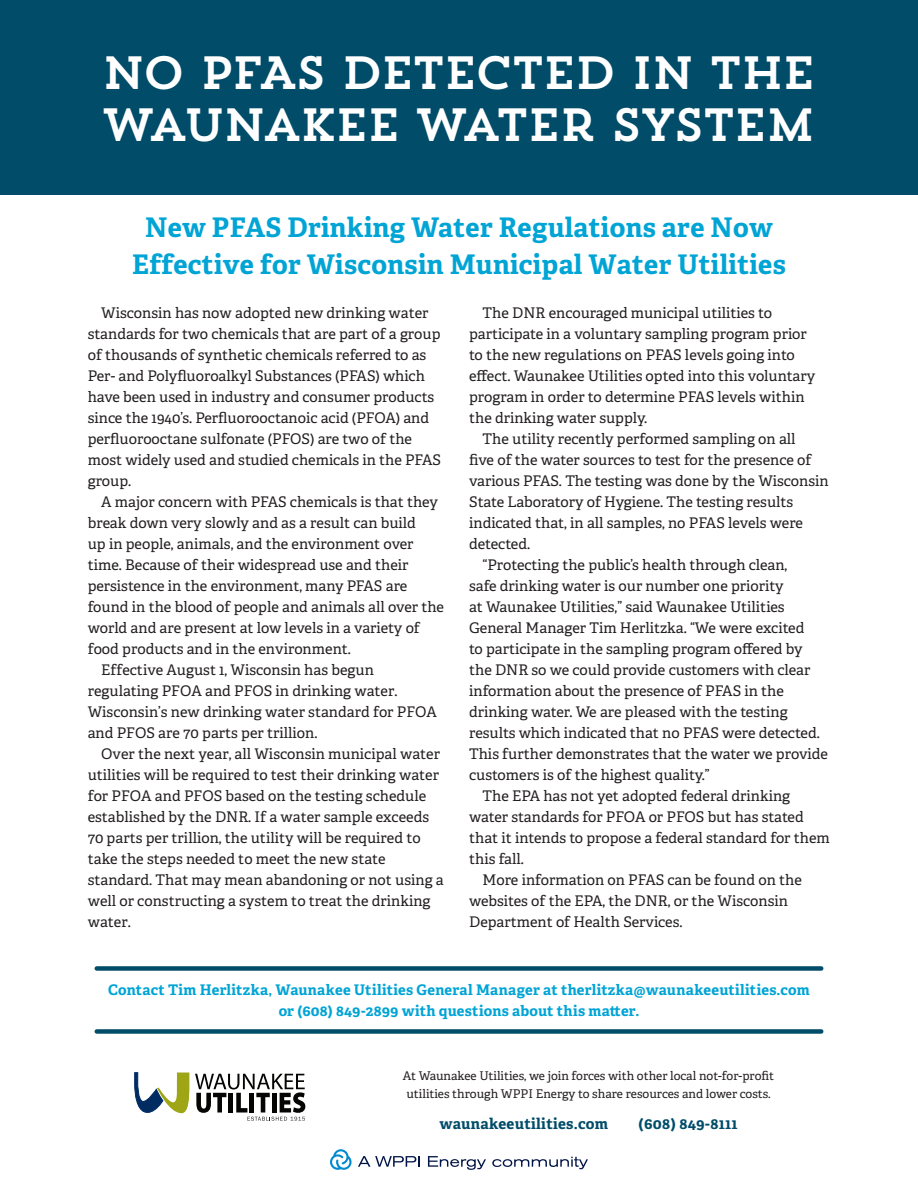
<style>
.page{position:relative;width:918px;height:1188px;background:#fff}
.page>*{position:absolute;margin:0;border:0;box-sizing:border-box;transform-origin:0 0}
.t1{font:46.5px/52.5px "Trend Slab One";letter-spacing:-.08em;color:#fff}
.t2{font:700 27px/36.5px "Adelle";letter-spacing:.01em;color:#00a4d5;text-align:center}
.t3{font:700 15px "Adelle";letter-spacing:.02em;color:#004c69}
.t4{font:14.7px/21px "Adelle";color:#231f20}
.t5{font:700 14.7px/21px "Adelle";letter-spacing:.015em;color:#00a4d5;text-align:center}
.t6{font:12px/18px "Adelle";color:#231f20}
</style>
<div class="page">
<div style="left:0;top:0;width:918px;height:194px;background:#004c69"></div>
<svg style="left:358px;top:1156px;width:62px;height:11px"></svg>
<svg style="left:428px;top:1156px;width:58px;height:14px"></svg>
<svg style="left:492px;top:1157px;width:96px;height:12px"></svg>
<svg style="left:330px;top:1149px;width:22px;height:21px"></svg>
<svg style="left:134px;top:1072px;width:171px;height:49px"></svg>
<div style="left:97px;top:966px;width:724px;height:5px;background:#004c69"></div>
<div style="left:97px;top:1029px;width:724px;height:5px;background:#004c69"></div>
<h1 class="t1" style="left:101px;top:45px;width:717px">NO PFAS DETECTED IN THE<br>WAUNAKEE WATER SYSTEM</h1>
<h2 class="t2" style="left:132px;top:210px;width:655px">New PFAS Drinking Water Regulations are Now<br>Effective for Wisconsin Municipal Water Utilities</h2>
<p class="t4" style="left:88px;top:302px;width:355px;text-indent:13px">Wisconsin has now adopted new drinking water standards for two chemicals that are part of a group of thousands of synthetic chemicals referred to as Per- and Polyfluoroalkyl Substances (PFAS) which have been used in industry and consumer products since the 1940’s. Perfluorooctanoic acid (PFOA) and perfluorooctane sulfonate (PFOS) are two of the most widely used and studied chemicals in the PFAS group.</p>
<p class="t4" style="left:101px;top:491px;width:338px">A major concern with PFAS chemicals is that they</p>
<p class="t4" style="left:88px;top:512px;width:330px">break down very slowly and as a result can build</p>
<p class="t4" style="left:88px;top:533px;width:327px">up in people, animals, and the environment over</p>
<p class="t4" style="left:88px;top:554px;width:322px">time. Because of their widespread use and their</p>
<p class="t4" style="left:88px;top:575px;width:321px">persistence in the environment, many PFAS are</p>
<p class="t4" style="left:88px;top:596px;width:358px">found in the blood of people and animals all over the</p>
<p class="t4" style="left:88px;top:617px;width:334px">world and are present at low levels in a variety of</p>
<p class="t4" style="left:88px;top:638px;width:265px">food products and in the environment.</p>
<p class="t4" style="left:101px;top:659px;width:274px">Effective August 1, Wisconsin has begun</p>
<p class="t4" style="left:88px;top:680px;width:311px">regulating PFOA and PFOS in drinking water.</p>
<p class="t4" style="left:88px;top:701px;width:351px">Wisconsin’s new drinking water standard for PFOA</p>
<p class="t4" style="left:88px;top:722px;width:231px">and PFOS are 70 parts per trillion.</p>
<p class="t4" style="left:101px;top:744px;width:340px">Over the next year, all Wisconsin municipal water</p>
<p class="t4" style="left:88px;top:765px;width:353px">utilities will be required to test their drinking water</p>
<p class="t4" style="left:88px;top:786px;width:340px">for PFOA and PFOS based on the testing schedule</p>
<p class="t4" style="left:88px;top:807px;width:343px">established by the DNR. If a water sample exceeds</p>
<p class="t4" style="left:88px;top:828px;width:334px">70 parts per trillion, the utility will be required to</p>
<p class="t4" style="left:88px;top:849px;width:300px">take the steps needed to meet the new state</p>
<p class="t4" style="left:88px;top:870px;width:358px">standard. That may mean abandoning or not using a</p>
<p class="t4" style="left:88px;top:891px;width:344px">well or constructing a system to treat the drinking</p>
<p class="t4" style="left:88px;top:912px;width:45px">water.</p>
<p class="t4" style="left:469px;top:302px;width:348px;text-indent:13px">The DNR encouraged municipal utilities to participate in a voluntary sampling program prior to the new regulations on PFAS levels going into effect. Waunakee Utilities opted into this voluntary program in order to determine PFAS levels within the drinking water supply.</p>
<p class="t4" style="left:483px;top:428px;width:315px">The utility recently performed sampling on all</p>
<p class="t4" style="left:469px;top:449px;width:344px">five of the water sources to test for the presence of</p>
<p class="t4" style="left:469px;top:470px;width:361px">various PFAS. The testing was done by the Wisconsin</p>
<p class="t4" style="left:469px;top:491px;width:325px">State Laboratory of Hygiene. The testing results</p>
<p class="t4" style="left:469px;top:512px;width:335px">indicated that, in all samples, no PFAS levels were</p>
<p class="t4" style="left:469px;top:533px;width:63px">detected.</p>
<p class="t4" style="left:483px;top:554px;width:306px">“Protecting the public’s health through clean,</p>
<p class="t4" style="left:469px;top:575px;width:316px">safe drinking water is our number one priority</p>
<p class="t4" style="left:469px;top:596px;width:317px">at Waunakee Utilities,” said Waunakee Utilities</p>
<p class="t4" style="left:469px;top:617px;width:337px">General Manager Tim Herlitzka. “We were excited</p>
<p class="t4" style="left:469px;top:638px;width:335px">to participate in the sampling program offered by</p>
<p class="t4" style="left:469px;top:659px;width:343px">the DNR so we could provide customers with clear</p>
<p class="t4" style="left:469px;top:680px;width:316px">information about the presence of PFAS in the</p>
<p class="t4" style="left:469px;top:701px;width:320px">drinking water. We are pleased with the testing</p>
<p class="t4" style="left:469px;top:722px;width:352px">results which indicated that no PFAS were detected.</p>
<p class="t4" style="left:469px;top:743px;width:360px">This further demonstrates that the water we provide</p>
<p class="t4" style="left:469px;top:764px;width:242px">customers is of the highest quality.”</p>
<p class="t4" style="left:483px;top:785px;width:309px">The EPA has not yet adopted federal drinking</p>
<p class="t4" style="left:469px;top:806px;width:336px">water standards for PFOA or PFOS but has stated</p>
<p class="t4" style="left:469px;top:827px;width:362px">that it intends to propose a federal standard for them</p>
<p class="t4" style="left:469px;top:848px;width:56px">this fall.</p>
<p class="t4" style="left:483px;top:869px;width:321px">More information on PFAS can be found on the</p>
<p class="t4" style="left:469px;top:890px;width:320px">websites of the EPA, the DNR, or the Wisconsin</p>
<p class="t4" style="left:469px;top:911px;width:215px">Department of Health Services.</p>
<p class="t5" style="left:108px;top:979px;width:703px">Contact Tim Herlitzka, Waunakee Utilities General Manager at therlitzka@waunakeeutilities.com or (608) 849-2899 with questions about this matter.</p>
<p class="t6" style="left:403px;top:1067px;width:373px">At Waunakee Utilities, we join forces with other local not-for-profit utilities through WPPI Energy to share resources and lower costs.</p>
<p class="t3" style="left:440px;top:1114px;width:170px">waunakeeutilities.com</p>
<p class="t3" style="left:638px;top:1114px;width:101px">(608) 849-8111</p>
</div>
